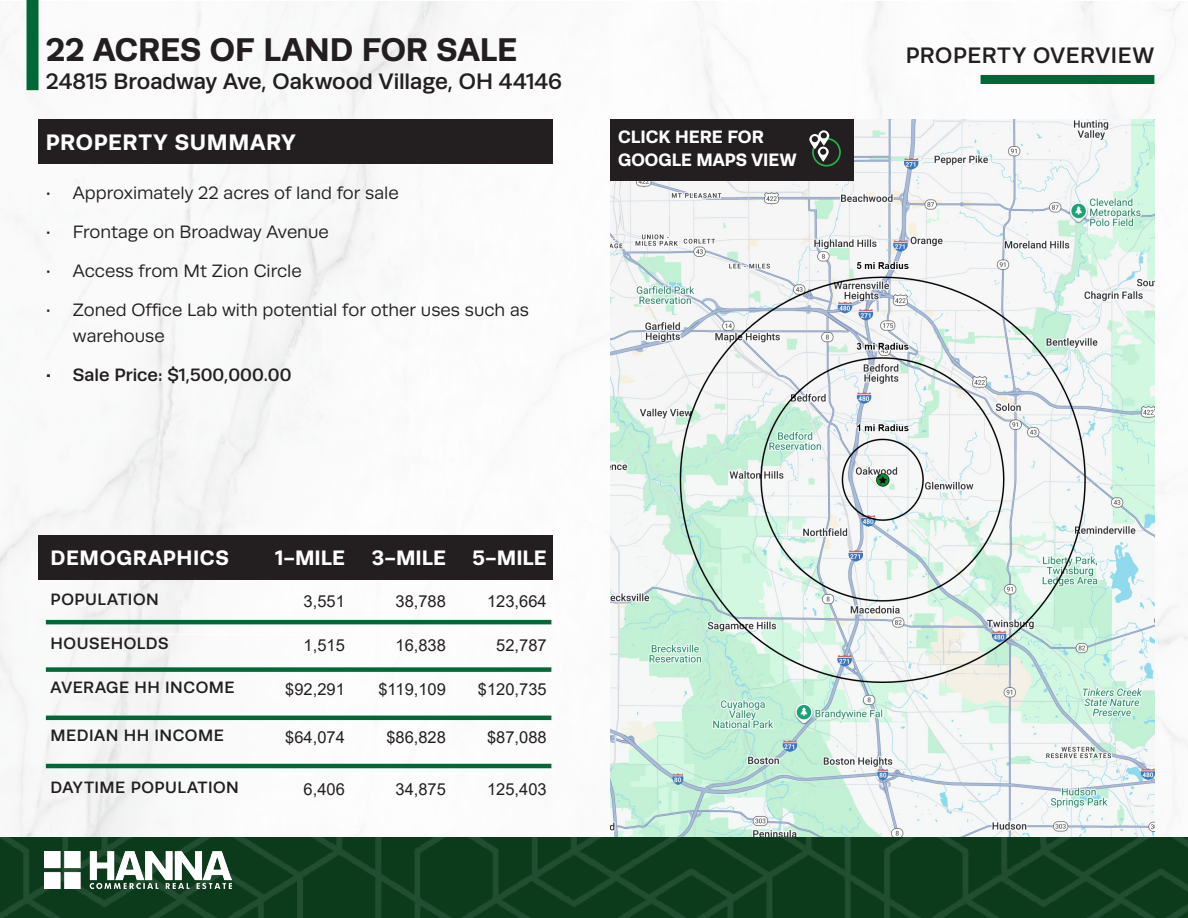
<style>
.page{position:relative;width:1188px;height:918px;background:#fff}
.page>*{position:absolute;margin:0;border:0;box-sizing:border-box;transform-origin:0 0}
.t1{font:700 33px "Runda";letter-spacing:-.005em;color:#231f20}
.t2{font:500 22.5px "Runda";color:#231f20}
.t3{font:500 22.5px "Runda";letter-spacing:.03em;color:#231f20}
.t4{font:700 22.5px "Runda";letter-spacing:.03em;color:#fff}
.t5{font:700 21px "Runda";letter-spacing:.025em;color:#fff}
.t6{font:18px/25.5px "Runda";color:#231f20}
.t7{font:700 18px/22.8px "Runda";color:#fff}
.t8{font:500 18px "Runda";color:#231f20}
.t9{font:16.5px "Arial";color:#231f20}
.t10{font:500 16.5px "Runda";letter-spacing:.03em;color:#231f20}
</style>
<div class="page">
<img style="left:0;top:2px;width:749px;height:835px">
<img style="left:868px;top:2px;width:320px;height:835px">
<div style="left:27px;top:0;width:12px;height:90px;background:#006836"></div>
<img style="left:0;top:837px;width:1188px;height:81px">
<img style="left:45px;top:852px;width:186px;height:37px">
<div style="left:39px;top:119px;width:514px;height:44px;background:#231f20"></div>
<img style="left:610px;top:119px;width:544px;height:718px">
<div style="left:981px;top:75px;width:173px;height:9px;background:#006836"></div>
<div style="left:610px;top:119px;width:243px;height:62px;background:#231f20"></div>
<div style="left:812px;top:138px;width:29px;height:29px;border:2px solid #23b24b;border-radius:50%"></div>
<svg style="left:809px;top:130px;width:20px;height:32px"></svg>
<div style="left:39px;top:536px;width:514px;height:44px;background:#231f20"></div>
<hr style="left:46px;top:620px;width:505px;height:4px;background:#006836">
<div style="left:46px;top:667px;width:505px;height:5px;background:#006836"></div>
<hr style="left:46px;top:716px;width:505px;height:4px;background:#006836">
<hr style="left:46px;top:764px;width:505px;height:4px;background:#006836">
<hr style="left:46px;top:634px;width:202px;height:1px;background:#fff">
<hr style="left:248px;top:634px;width:102px;height:1px;background:#fff">
<hr style="left:350px;top:634px;width:101px;height:1px;background:#fff">
<hr style="left:451px;top:634px;width:100px;height:1px;background:#fff">
<h1 class="t1" style="left:46px;top:30px;width:473px">22 ACRES OF LAND FOR SALE</h1>
<p class="t2" style="left:46px;top:68px;width:518px">24815 Broadway Ave, Oakwood Village, OH 44146</p>
<p class="t4" style="left:46px;top:128px;width:251px">PROPERTY SUMMARY</p>
<p class="t6" style="left:46px;top:180px;width:355px">• Approximately 22 acres of land for sale</p>
<p class="t6" style="left:46px;top:219px;width:284px">• Frontage on Broadway Avenue</p>
<p class="t6" style="left:46px;top:258px;width:257px">• Access from Mt Zion Circle</p>
<p class="t6" style="left:73px;top:297px;width:458px;text-indent:-27px">• Zoned Office Lab with potential for other uses such as warehouse</p>
<p class="t8" style="left:46px;top:364px;width:247px">• Sale Price: $1,500,000.00</p>
<p class="t7" style="left:618px;top:125px;width:180px">CLICK HERE FOR<br>GOOGLE MAPS VIEW</p>
<p class="t5" style="left:51px;top:545px;width:180px">DEMOGRAPHICS</p>
<p class="t5" style="left:275px;top:545px;width:71px">1-MILE</p>
<p class="t5" style="left:372px;top:545px;width:76px">3-MILE</p>
<p class="t5" style="left:473px;top:545px;width:76px">5-MILE</p>
<p class="t10" style="left:51px;top:590px;width:110px">POPULATION</p>
<p class="t9" style="left:304px;top:590px;width:43px">3,551</p>
<p class="t9" style="left:396px;top:590px;width:52px">38,788</p>
<p class="t9" style="left:487px;top:590px;width:61px">123,664</p>
<p class="t10" style="left:51px;top:634px;width:120px">HOUSEHOLDS</p>
<p class="t9" style="left:304px;top:634px;width:43px">1,515</p>
<p class="t9" style="left:396px;top:634px;width:52px">16,838</p>
<p class="t9" style="left:496px;top:634px;width:52px">52,787</p>
<p class="t10" style="left:51px;top:678px;width:185px">AVERAGE HH INCOME</p>
<p class="t9" style="left:285px;top:678px;width:61px">$92,291</p>
<p class="t9" style="left:378px;top:678px;width:69px">$119,109</p>
<p class="t9" style="left:478px;top:678px;width:70px">$120,735</p>
<p class="t10" style="left:51px;top:726px;width:175px">MEDIAN HH INCOME</p>
<p class="t9" style="left:285px;top:726px;width:61px">$64,074</p>
<p class="t9" style="left:386px;top:726px;width:61px">$86,828</p>
<p class="t9" style="left:487px;top:726px;width:61px">$87,088</p>
<p class="t10" style="left:51px;top:778px;width:190px">DAYTIME POPULATION</p>
<p class="t9" style="left:304px;top:778px;width:43px">6,406</p>
<p class="t9" style="left:396px;top:778px;width:52px">34,875</p>
<p class="t9" style="left:487px;top:778px;width:61px">125,403</p>
<p class="t3" style="left:906px;top:43px;width:250px">PROPERTY OVERVIEW</p>
</div>
